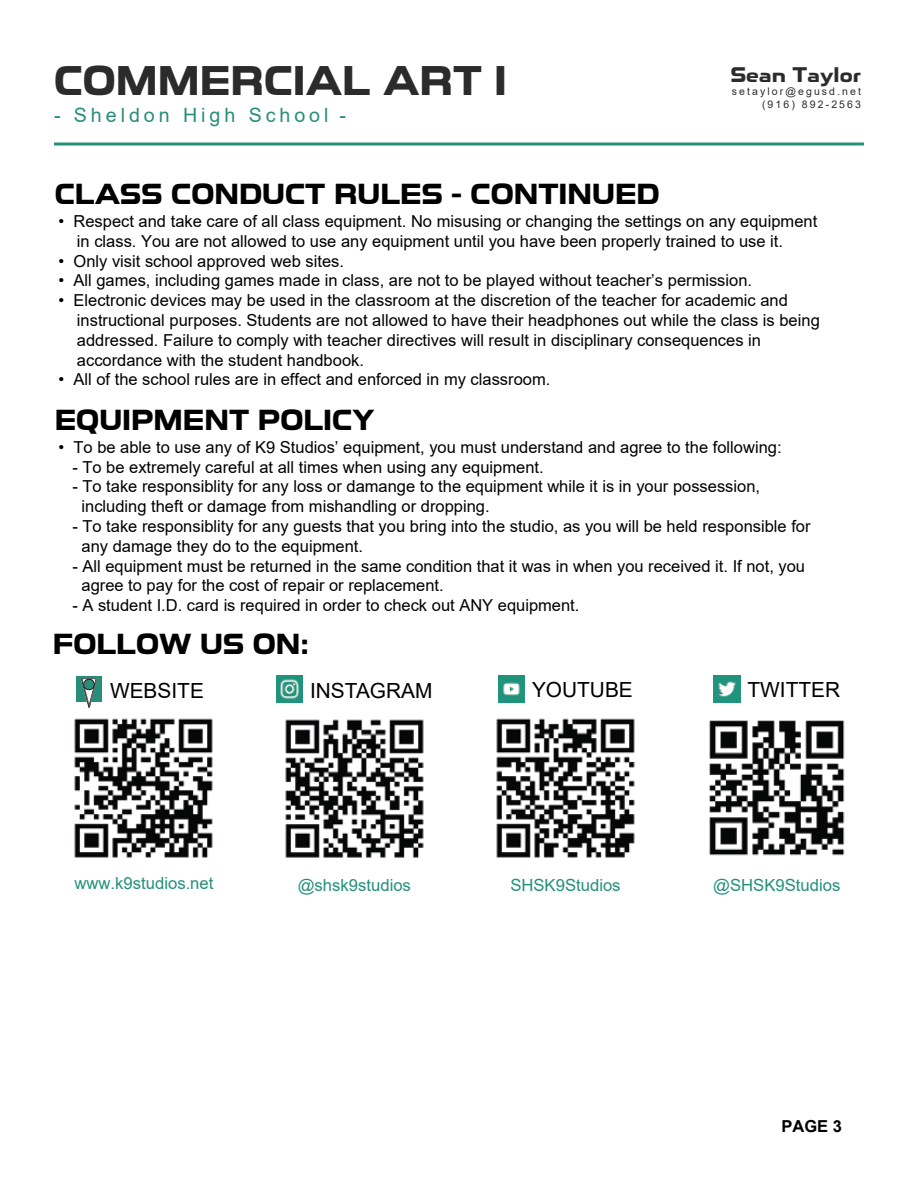
<style>
.page{position:relative;width:918px;height:1188px;background:#fff}
.page>*{position:absolute;margin:0;border:0;box-sizing:border-box;transform-origin:0 0}
.t1{font:700 38.55px "Toxigenesis Rg";color:#2b2b2b}
.t2{font:700 27px "Toxigenesis Rg";color:#000}
.t3{font:20.85px "Arial";color:#010101}
.t4{font:700 19.8px "Toxigenesis Rg";color:#2b2b2b}
.t5{font:19.65px "Arial";letter-spacing:.2em;color:#278e79}
.t6{font:16.65px "Arial";color:#23907a}
.t7{font:16.5px/19.8px "Arial";color:#000}
.t8{font:700 16.5px "Arial";color:#000}
.t9{font:10.5px "Arial";letter-spacing:.2em;color:#2b2b2b}
</style>
<div class="page">
<hr style="left:54px;top:143px;width:810px;height:3px;background:#278e79">
<img style="left:285px;top:719px;width:139px;height:139px">
<img style="left:276px;top:676px;width:27px;height:27px">
<img style="left:496px;top:702px;width:139px;height:156px">
<img style="left:498px;top:676px;width:27px;height:26px">
<img style="left:709px;top:700px;width:136px;height:156px">
<img style="left:713px;top:676px;width:27px;height:26px">
<img style="left:74px;top:718px;width:139px;height:140px">
<svg style="left:76px;top:676px;width:26px;height:32px"></svg>
<h1 class="t1" style="left:54px;top:51px;width:455px">COMMERCIAL ART I</h1>
<p class="t5" style="left:54px;top:102px;width:294px">- Sheldon High School -</p>
<h2 class="t2" style="left:55px;top:174px;width:607px">CLASS CONDUCT RULES - CONTINUED</h2>
<p class="t4" style="left:731px;top:59px;width:132px">Sean Taylor</p>
<p class="t9" style="left:732px;top:84px;width:131px">setaylor@egusd.net</p>
<p class="t9" style="left:762px;top:97px;width:100px">(916) 892-2563</p>
<p class="t7" style="left:77px;top:211px;width:742px;text-indent:-18px">• Respect and take care of all class equipment. No misusing or changing the settings on any equipment in class. You are not allowed to use any equipment until you have been properly trained to use it.</p>
<p class="t7" style="left:59px;top:251px;width:287px">• Only visit school approved web sites.</p>
<p class="t7" style="left:59px;top:271px;width:695px">• All games, including games made in class, are not to be played without teacher’s permission.</p>
<p class="t7" style="left:77px;top:290px;width:744px;text-indent:-18px">• Electronic devices may be used in the classroom at the discretion of the teacher for academic and instructional purposes. Students are not allowed to have their headphones out while the class is being addressed. Failure to comply with teacher directives will result in disciplinary consequences in accordance with the student handbook.</p>
<p class="t7" style="left:59px;top:370px;width:493px">• All of the school rules are in effect and enforced in my classroom.</p>
<h2 class="t2" style="left:55px;top:399px;width:321px">EQUIPMENT POLICY</h2>
<p class="t7" style="left:59px;top:437px;width:725px">• To be able to use any of K9 Studios’ equipment, you must understand and agree to the following:</p>
<p class="t7" style="left:72px;top:457px;width:473px">- To be extremely careful at all times when using any equipment.</p>
<p class="t7" style="left:82px;top:477px;width:680px;text-indent:-9px">- To take responsiblity for any loss or damange to the equipment while it is in your possession, including theft or damage from mishandling or dropping.</p>
<p class="t7" style="left:82px;top:516px;width:731px;text-indent:-9px">- To take responsiblity for any guests that you bring into the studio, as you will be held responsible for any damage they do to the equipment.</p>
<p class="t7" style="left:82px;top:556px;width:725px;text-indent:-9px">- All equipment must be returned in the same condition that it was in when you received it. If not, you agree to pay for the cost of repair or replacement.</p>
<p class="t7" style="left:72px;top:595px;width:509px">- A student I.D. card is required in order to check out ANY equipment.</p>
<h2 class="t2" style="left:53px;top:623px;width:258px">FOLLOW US ON:</h2>
<p class="t3" style="left:110px;top:676px;width:95px">WEBSITE</p>
<p class="t3" style="left:310px;top:676px;width:124px">INSTAGRAM</p>
<p class="t3" style="left:532px;top:676px;width:102px">YOUTUBE</p>
<p class="t3" style="left:747px;top:676px;width:94px">TWITTER</p>
<p class="t6" style="left:74px;top:872px;width:141px">www.k9studios.net</p>
<p class="t6" style="left:298px;top:874px;width:115px">@shsk9studios</p>
<p class="t6" style="left:510px;top:874px;width:112px">SHSK9Studios</p>
<p class="t6" style="left:713px;top:874px;width:129px">@SHSK9Studios</p>
<p class="t8" style="left:782px;top:1114px;width:62px">PAGE 3</p>
</div>
